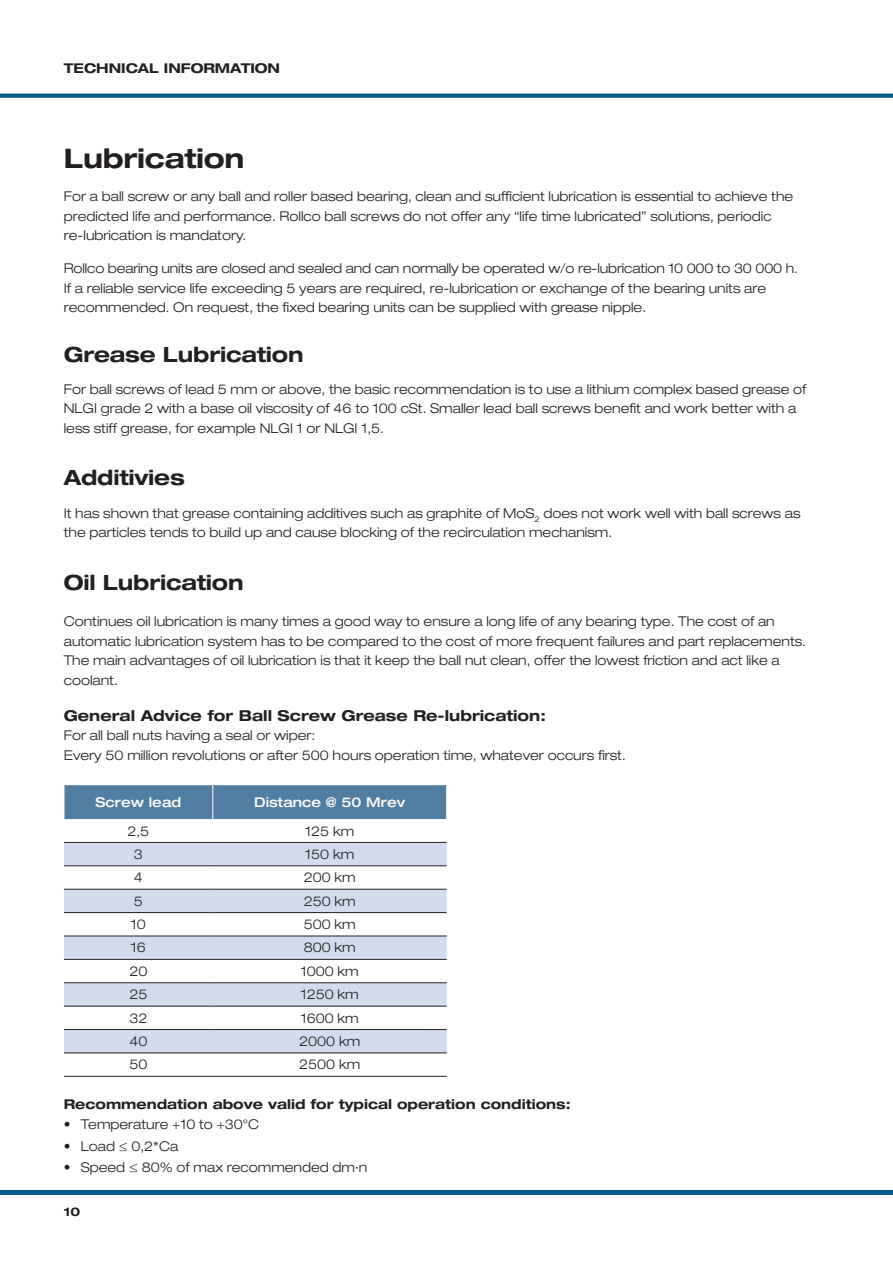
<style>
.page{position:relative;width:893px;height:1263px;background:#fff}
.page>*{position:absolute;margin:0;border:0;box-sizing:border-box;transform-origin:0 0}
.t1{font:700 expanded 27px "Helvetica Neue LT Std";letter-spacing:-.01em;color:#231f20}
.t2{font:700 expanded 21px "Helvetica Neue LT Std";letter-spacing:-.01em;color:#231f20}
.t3{font:700 expanded 15px "Helvetica Neue LT Std";color:#231f20}
.t4{font:300 expanded 13.5px/19.5px "Helvetica Neue LT Std";color:#231f20}
.t5{font:700 expanded 13.5px "Helvetica Neue LT Std";color:#231f20}
.t6{font:500 expanded 13.5px "Helvetica Neue LT Std";color:#fff}
.t7{font:700 expanded 12px "Helvetica Neue LT Std";color:#231f20}
</style>
<div class="page">
<svg style="left:0;top:94px;width:892px;height:4px;background:#0d638d"></svg>
<hr style="left:0;top:1191px;width:893px;height:4px;background:#015c88">
<div style="left:65px;top:785px;width:381px;height:34px;background:#507da2"></div>
<svg style="left:64px;top:819px;width:383px;height:257px"></svg>
<svg style="left:64px;top:843px;width:383px;height:210px;fill:#d2dcee"></svg>
<hr style="left:213px;top:785px;width:1px;height:34px;background:#fff">
<hr style="left:64px;top:842px;width:149px;height:1px;background:#231f20">
<hr style="left:213px;top:842px;width:234px;height:1px;background:#231f20">
<hr style="left:64px;top:865px;width:149px;height:1px;background:#231f20">
<hr style="left:213px;top:865px;width:234px;height:1px;background:#231f20">
<hr style="left:64px;top:889px;width:149px;height:1px;background:#231f20">
<hr style="left:213px;top:889px;width:234px;height:1px;background:#231f20">
<hr style="left:64px;top:912px;width:149px;height:1px;background:#231f20">
<hr style="left:213px;top:912px;width:234px;height:1px;background:#231f20">
<hr style="left:64px;top:936px;width:149px;height:1px;background:#231f20">
<hr style="left:213px;top:936px;width:234px;height:1px;background:#231f20">
<hr style="left:64px;top:959px;width:149px;height:1px;background:#231f20">
<hr style="left:213px;top:959px;width:234px;height:1px;background:#231f20">
<hr style="left:64px;top:982px;width:149px;height:1px;background:#231f20">
<hr style="left:213px;top:982px;width:234px;height:1px;background:#231f20">
<hr style="left:64px;top:1006px;width:149px;height:1px;background:#231f20">
<hr style="left:213px;top:1006px;width:234px;height:1px;background:#231f20">
<hr style="left:64px;top:1029px;width:149px;height:1px;background:#231f20">
<hr style="left:213px;top:1029px;width:234px;height:1px;background:#231f20">
<hr style="left:64px;top:1053px;width:149px;height:1px;background:#231f20">
<hr style="left:213px;top:1053px;width:234px;height:1px;background:#231f20">
<hr style="left:64px;top:1076px;width:149px;height:1px;background:#231f20">
<hr style="left:213px;top:1076px;width:234px;height:1px;background:#231f20">
<p class="t5" style="left:64px;top:60px;width:218px">TECHNICAL INFORMATION</p>
<h1 class="t1" style="left:64px;top:142px;width:182px">Lubrication</h1>
<p class="t4" style="left:64px;top:186px;width:731px">For a ball screw or any ball and roller based bearing, clean and sufficient lubrication is essential to achieve the predicted life and performance. Rollco ball screws do not offer any “life time lubricated” solutions, periodic re-lubrication is mandatory.</p>
<p class="t4" style="left:64px;top:258px;width:736px">Rollco bearing units are closed and sealed and can normally be operated w/o re-lubrication 10 000 to 30 000 h.<br>If a reliable service life exceeding 5 years are required, re-lubrication or exchange of the bearing units are recommended. On request, the fixed bearing units can be supplied with grease nipple.</p>
<h2 class="t2" style="left:64px;top:341px;width:241px">Grease Lubrication</h2>
<p class="t4" style="left:64px;top:379px;width:744px">For ball screws of lead 5 mm or above, the basic recommendation is to use a lithium complex based grease of<br>NLGI grade 2 with a base oil viscosity of 46 to 100 cSt. Smaller lead ball screws benefit and work better with a less stiff grease, for example NLGI 1 or NLGI 1,5.</p>
<h2 class="t2" style="left:64px;top:465px;width:123px">Additivies</h2>
<p class="t4" style="left:64px;top:503px;width:738px">It has shown that grease containing additives such as graphite of MoS<sub>2</sub> does not work well with ball screws as the particles tends to build up and cause blocking of the recirculation mechanism.</p>
<h2 class="t2" style="left:64px;top:569px;width:181px">Oil Lubrication</h2>
<p class="t4" style="left:64px;top:611px;width:744px">Continues oil lubrication is many times a good way to ensure a long life of any bearing type. The cost of an automatic lubrication system has to be compared to the cost of more frequent failures and part replacements.<br>The main advantages of oil lubrication is that it keep the ball nut clean, offer the lowest friction and act like a coolant.</p>
<p class="t3" style="left:64px;top:706px;width:484px">General Advice for Ball Screw Grease Re-lubrication:</p>
<p class="t4" style="left:64px;top:725px;width:563px">For all ball nuts having a seal or wiper:<br>Every 50 million revolutions or after 500 hours operation time, whatever occurs first.</p>
<p class="t6" style="left:96px;top:794px;width:87px">Screw lead</p>
<p class="t6" style="left:254px;top:794px;width:153px">Distance @ 50 Mrev</p>
<p class="t4" style="left:127px;top:821px;width:23px">2,5</p>
<p class="t4" style="left:305px;top:821px;width:51px">125 km</p>
<p class="t4" style="left:134px;top:844px;width:11px">3</p>
<p class="t4" style="left:305px;top:844px;width:51px">150 km</p>
<p class="t4" style="left:134px;top:868px;width:11px">4</p>
<p class="t4" style="left:304px;top:868px;width:54px">200 km</p>
<p class="t4" style="left:134px;top:891px;width:11px">5</p>
<p class="t4" style="left:304px;top:891px;width:54px">250 km</p>
<p class="t4" style="left:131px;top:914px;width:17px">10</p>
<p class="t4" style="left:304px;top:914px;width:54px">500 km</p>
<p class="t4" style="left:131px;top:938px;width:17px">16</p>
<p class="t4" style="left:304px;top:938px;width:54px">800 km</p>
<p class="t4" style="left:129px;top:961px;width:20px">20</p>
<p class="t4" style="left:301px;top:961px;width:60px">1000 km</p>
<p class="t4" style="left:129px;top:984px;width:20px">25</p>
<p class="t4" style="left:301px;top:984px;width:60px">1250 km</p>
<p class="t4" style="left:129px;top:1008px;width:20px">32</p>
<p class="t4" style="left:301px;top:1008px;width:60px">1600 km</p>
<p class="t4" style="left:129px;top:1031px;width:20px">40</p>
<p class="t4" style="left:299px;top:1031px;width:63px">2000 km</p>
<p class="t4" style="left:129px;top:1055px;width:20px">50</p>
<p class="t4" style="left:299px;top:1055px;width:63px">2500 km</p>
<p class="t5" style="left:64px;top:1096px;width:508px">Recommendation above valid for typical operation conditions:</p>
<p class="t4" style="left:64px;top:1114px;width:197px">• Temperature +10 to +30°C</p>
<p class="t4" style="left:64px;top:1136px;width:116px">• Load ≤ 0,2*Ca</p>
<p class="t4" style="left:64px;top:1157px;width:305px">• Speed ≤ 80% of max recommended dm·n</p>
<p class="t7" style="left:64px;top:1204px;width:18px">10</p>
</div>
